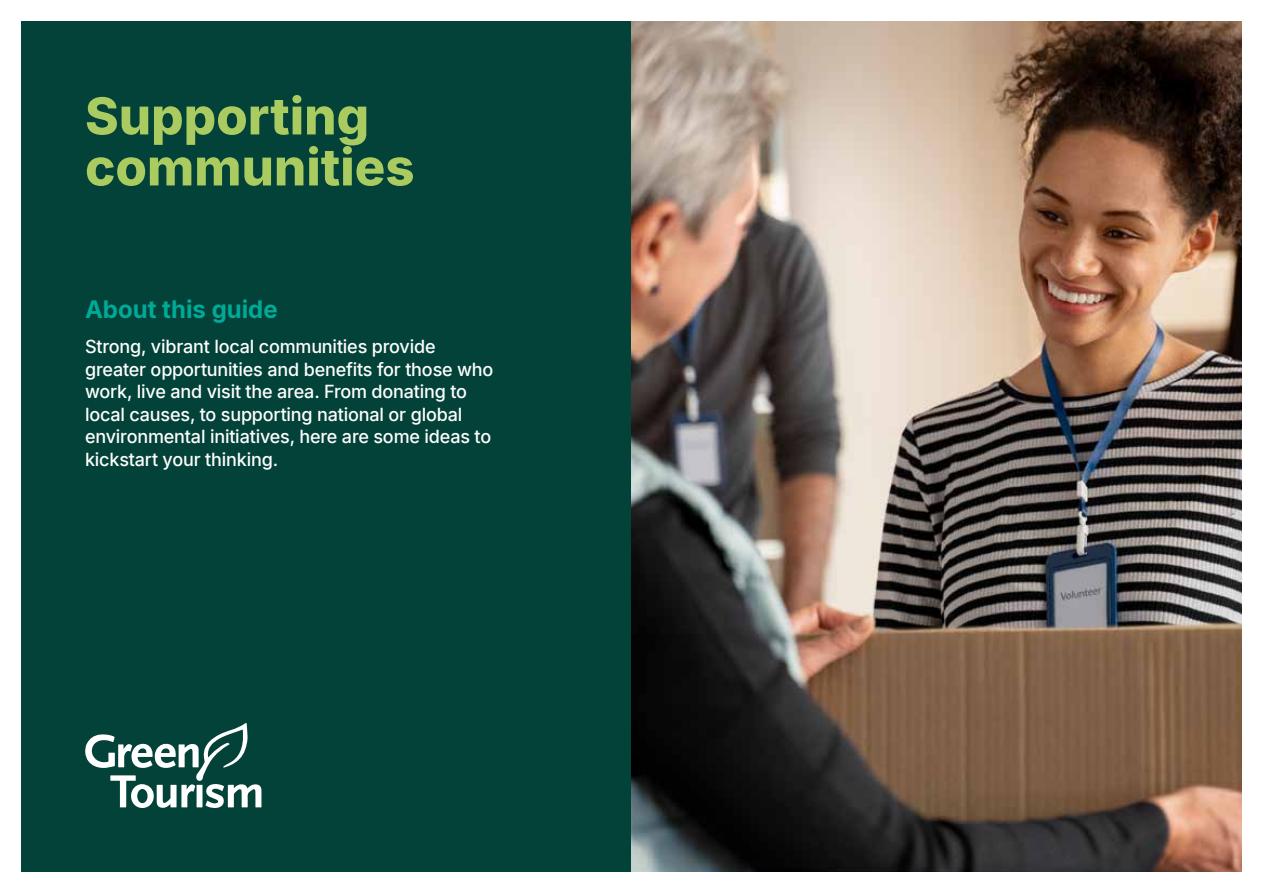
<style>
.page{position:relative;width:1263px;height:893px;background:#fff}
.page>*{position:absolute;margin:0;border:0;box-sizing:border-box;transform-origin:0 0}
.t1{font:800 51px/51px "Inter";color:#a9cb60}
.t2{font:700 24px "Inter";color:#00aa98}
.t3{font:500 18px/22.5px "Inter";letter-spacing:-.01em;color:#fff}
</style>
<div class="page">
<div style="left:21px;top:21px;width:610px;height:851px;background:#024238"></div>
<img style="left:631px;top:21px;width:611px;height:851px">
<svg style="left:85px;top:723px;width:176px;height:85px"></svg>
<h1 class="t1" style="left:85px;top:89px;width:331px">Supporting communities</h1>
<h2 class="t2" style="left:85px;top:291px;width:194px">About this guide</h2>
<p class="t3" style="left:85px;top:335px;width:410px">Strong, vibrant local communities provide greater opportunities and benefits for those who work, live and visit the area. From donating to local causes, to supporting national or global environmental initiatives, here are some ideas to kickstart your thinking.</p>
</div>
